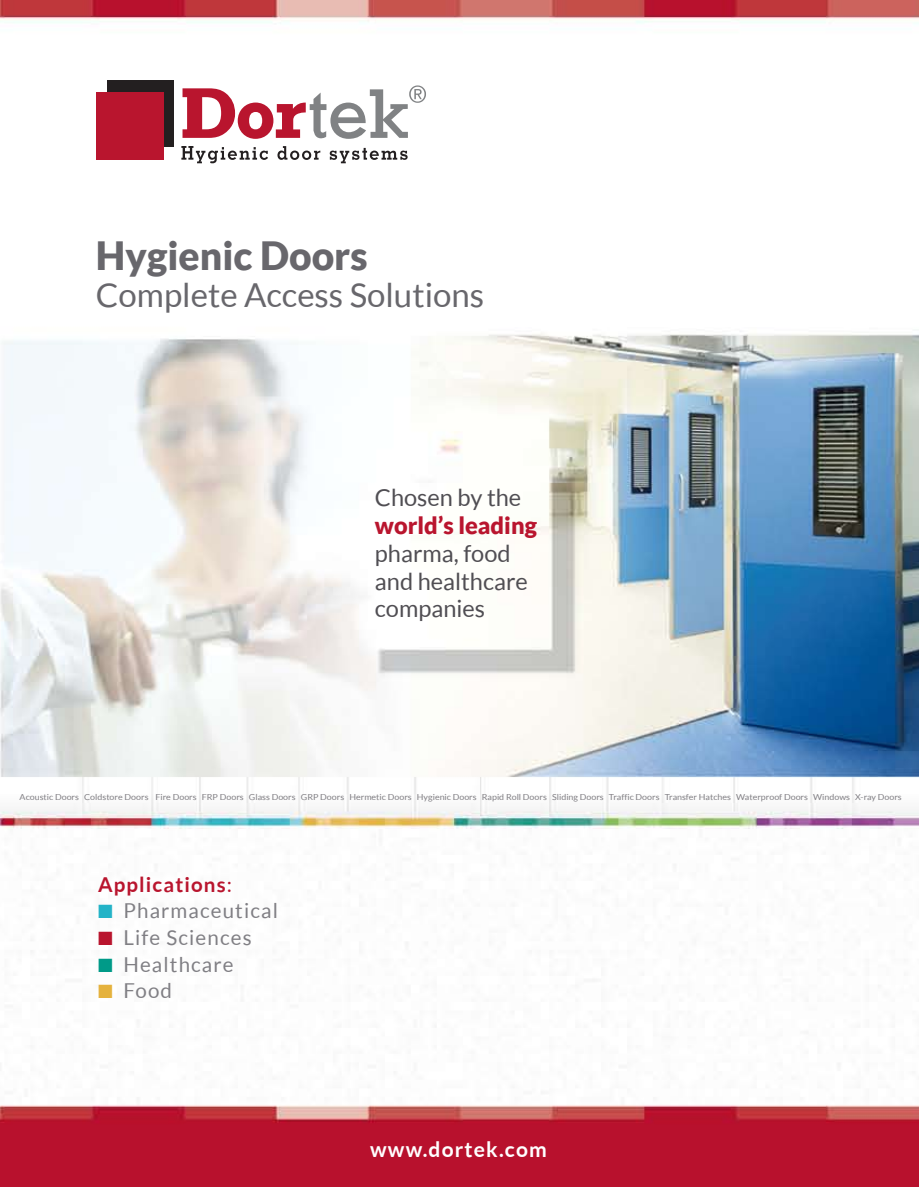
<style>
.page{position:relative;width:919px;height:1187px;background:#fff}
.page>*{position:absolute;margin:0;border:0;box-sizing:border-box;transform-origin:0 0}
.t1{font:900 39px "Lato";color:#68676c}
.t2{font:33px "Lato";color:#68676c}
.t3{font:23.55px/27.8px "Lato";color:#504e53}
.t4{font:700 21px "Lato";letter-spacing:.055em;color:#fff}
.t5{font:20.55px "Lato";letter-spacing:.055em;color:#807f84}
.t6{font:700 20.55px "Lato";letter-spacing:.055em;color:#b9152e}
.t7{font:8.25px "Lato";color:#807e83;scale:1.07 1}
.s1{font-weight:900;color:#b9152e}
.s2{font-weight:400}
.s3{color:#23b3c7}
.s4{color:#b9152e}
.s5{color:#009a88}
.s6{color:#e5b23d}
</style>
<div class="page">
<img style="left:0;top:0;width:918px;height:1186px">
<div style="left:107px;top:80px;width:67px;height:66px;background:#231f20"></div>
<div style="left:96px;top:92px;width:68px;height:67px;background:#b9152e"></div>
<svg style="left:181px;top:146px;width:87px;height:17px"></svg>
<svg style="left:277px;top:146px;width:43px;height:14px"></svg>
<svg style="left:330px;top:148px;width:77px;height:15px"></svg>
<svg style="left:182px;top:85px;width:244px;height:54px"></svg>
<p class="t1" style="left:96px;top:233px;width:273px">Hygienic Doors</p>
<p class="t2" style="left:96px;top:276px;width:389px">Complete Access Solutions</p>
<p class="t3" style="left:375px;top:484px;width:163px">Chosen by the <span class="s1">world’s leading </span>pharma, food and healthcare companies</p>
<p class="t7" style="left:20px;top:792px;width:825px">Acoustic Doors Coldstore Doors Fire Doors FRP Doors Glass Doors GRP Doors Hermetic Doors Hygienic Doors Rapid Roll Doors Sliding Doors Traffic Doors Transfer Hatches Waterproof Doors Windows X-ray Doors</p>
<p class="t6" style="left:98px;top:872px;width:135px">Applications<span class="s2">:</span></p>
<p class="t5" style="left:98px;top:899px;width:181px"><span class="s3">■</span> Pharmaceutical</p>
<p class="t5" style="left:98px;top:926px;width:155px"><span class="s4">■</span> Life Sciences</p>
<p class="t5" style="left:98px;top:952px;width:137px"><span class="s5">■</span> Healthcare</p>
<p class="t5" style="left:98px;top:979px;width:75px"><span class="s6">■</span> Food</p>
<p class="t4" style="left:370px;top:1136px;width:178px">www.dortek.com</p>
</div>
